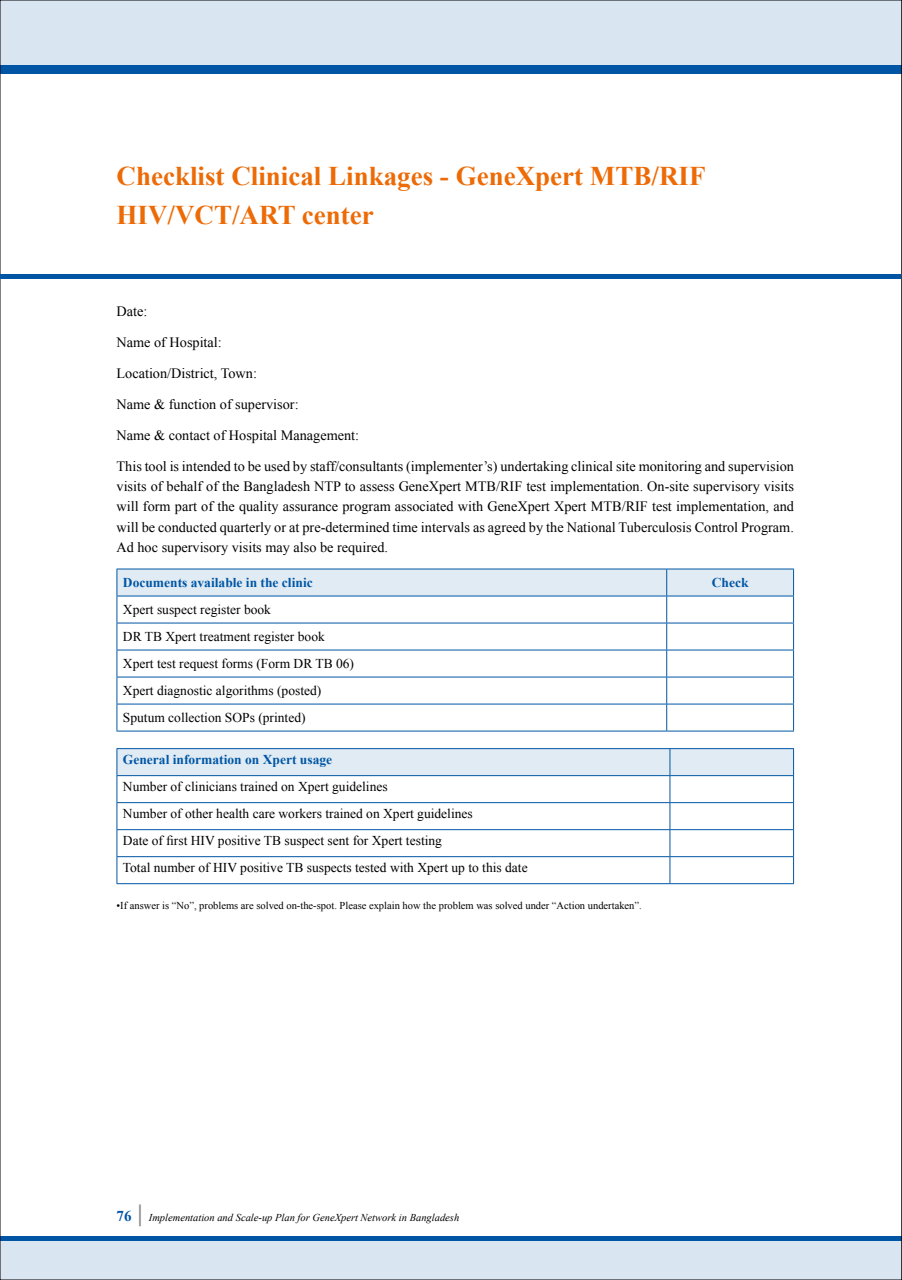
<style>
.page{position:relative;width:902px;height:1280px;background:#fff}
.page>*{position:absolute;margin:0;border:0;box-sizing:border-box;transform-origin:0 0}
.t1{font:700 27px/39px "Times New Roman";color:#ed6b06}
.t2{font:700 15px "Times New Roman";color:#0056a4}
.t3{font:14.25px/31px "Times New Roman";color:#000}
.t4{font:13.5px/27px "Times New Roman";color:#000}
.t5{font:700 13.5px "Times New Roman";color:#0056a4}
.t6{font:10.5px "Times New Roman";color:#000}
.t7{font:italic 10.5px "Times New Roman";color:#000}
.s1{font-size:24px;color:#878787}
</style>
<div class="page">
<div style="left:0;top:1241px;width:902px;height:39px;background:#d9e6f1"></div>
<div style="left:0;top:0;width:902px;height:65px;background:#d9e6f1"></div>
<div style="left:0;top:65px;width:902px;height:8px;background:#0056a4"></div>
<div style="left:0;top:1236px;width:902px;height:5px;background:#0056a4"></div>
<svg style="left:901px;top:0;width:1px;height:1280px"></svg>
<hr style="left:117px;top:568px;width:549px;height:1px;background:#0056a4">
<hr style="left:666px;top:568px;width:128px;height:1px;background:#0056a4">
<svg style="left:117px;top:569px;width:677px;height:161px"></svg>
<hr style="left:117px;top:730px;width:549px;height:1px;background:#0056a4">
<hr style="left:666px;top:730px;width:128px;height:1px;background:#0056a4">
<hr style="left:117px;top:883px;width:553px;height:1px;background:#0056a4">
<svg style="left:117px;top:748px;width:677px;height:135px"></svg>
<hr style="left:670px;top:883px;width:124px;height:1px;background:#0056a4">
<hr style="left:0;top:274px;width:900px;height:4px;background:#0056a4">
<h1 class="t1" style="left:117px;top:156px;width:590px">Checklist Clinical Linkages - GeneXpert MTB/RIF<br>HIV/VCT/ART center</h1>
<p class="t3" style="left:117px;top:295px;width:679px">Date:<br>Name of Hospital:<br>Location/District, Town:<br>Name &amp; function of supervisor:<br>Name &amp; contact of Hospital Management:<br>This tool is intended to be used by staff/consultants (implementer’s) undertaking clinical site monitoring and supervision</p>
<p class="t3" style="left:117px;top:476px;width:679px;line-height:20.2px;text-align:justify">visits of behalf of the Bangladesh NTP to assess GeneXpert MTB/RIF test implementation. On-site supervisory visits will form part of the quality assurance program associated with GeneXpert Xpert MTB/RIF test implementation, and will be conducted quarterly or at pre-determined time intervals as agreed by the National Tuberculosis Control Program.<br>Ad hoc supervisory visits may also be required.</p>
<p class="t5" style="left:123px;top:573px;width:191px">Documents available in the clinic</p>
<p class="t5" style="left:712px;top:573px;width:38px">Check</p>
<p class="t4" style="left:123px;top:596px;width:233px">Xpert suspect register book<br>DR TB Xpert treatment register book Xpert test request forms (Form DR TB 06)<br>Xpert diagnostic algorithms (posted)<br>Sputum collection SOPs (printed)</p>
<p class="t5" style="left:123px;top:749px;width:211px">General information on Xpert usage</p>
<p class="t4" style="left:123px;top:772px;width:406px">Number of clinicians trained on Xpert guidelines<br>Number of other health care workers trained on Xpert guidelines<br>Date of first HIV positive TB suspect sent for Xpert testing<br>Total number of HIV positive TB suspects tested with Xpert up to this date</p>
<p class="t6" style="left:117px;top:898px;width:527px">•If answer is “No”, problems are solved on-the-spot. Please explain how the problem was solved under “Action undertaken”.</p>
<p class="t2" style="left:117px;top:1205px;width:28px">76 <span class="s1">|</span></p>
<p class="t7" style="left:149px;top:1210px;width:312px">Implementation and Scale-up Plan for GeneXpert Network in Bangladesh</p>
</div>
